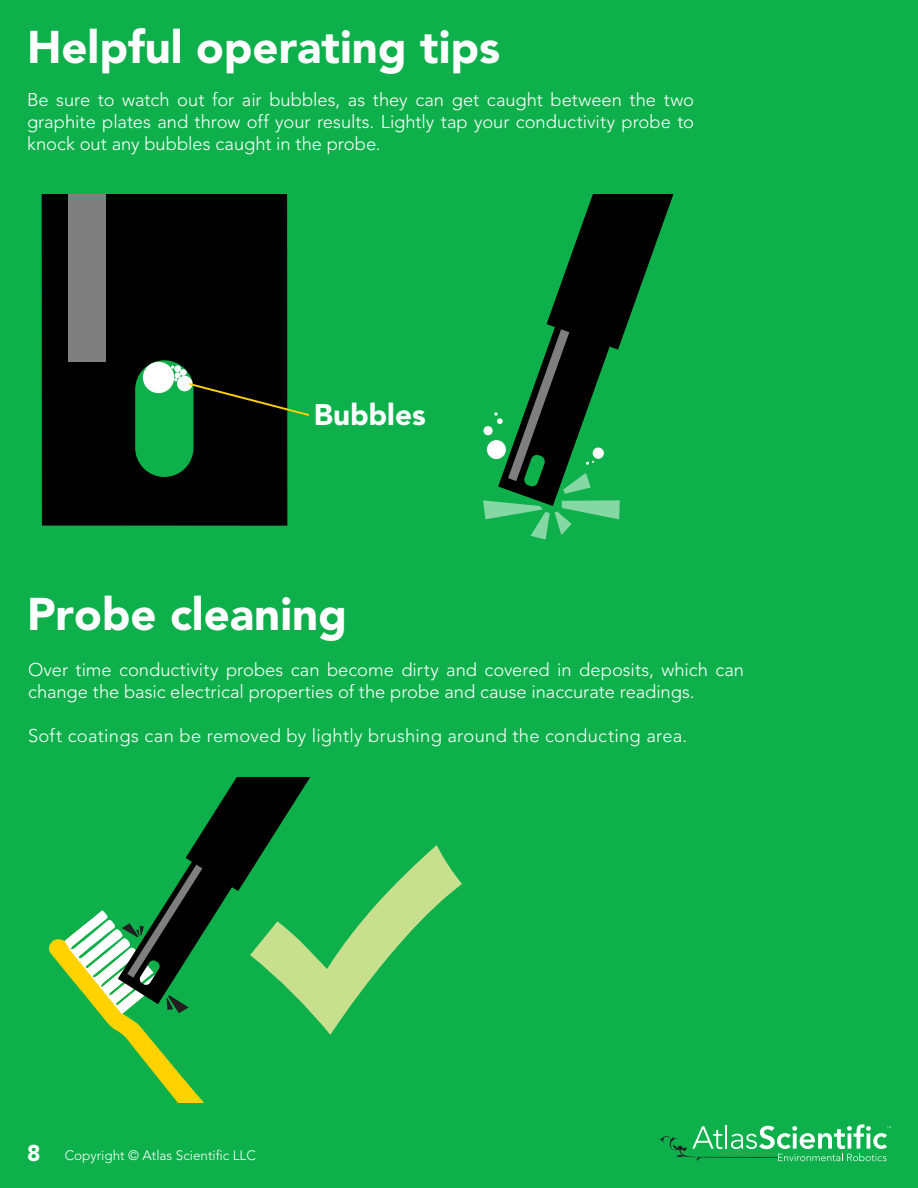
<style>
.page{position:relative;width:918px;height:1188px;background:#0db04b}
.page>*{position:absolute;margin:0;border:0;box-sizing:border-box;transform-origin:0 0}
.t1{font:900 45.45px "Avenir";color:#fff}
.t2{font:900 29.55px "Avenir";color:#fff}
.t3{font:300 18.3px/22px "Avenir";color:#fff;text-align:justify}
.t4{font:300 13.5px "Avenir";color:#fff}
.s1{font-weight:900;font-size:22.65px}
</style>
<div class="page">
<svg style="left:41px;top:194px;width:246px;height:332px;background:#000c05"></svg>
<div style="left:143px;top:362px;width:31px;height:31px;background:#fff;border-radius:50%"></div>
<div style="left:177px;top:376px;width:15px;height:15px;background:#fff;border-radius:50%"></div>
<div style="left:180px;top:369px;width:7px;height:7px;background:#fff;border-radius:50%"></div>
<svg style="left:171px;top:365px;width:10px;height:16px"></svg>
<div style="left:174px;top:365px;width:7px;height:7px;background:#fff;border-radius:50%"></div>
<svg style="left:187px;top:382px;width:122px;height:35px"></svg>
<div style="left:68px;top:193px;width:38px;height:169px;background:#7f7f7f"></div>
<svg style="left:483px;top:194px;width:191px;height:346px"></svg>
<hr style="left:28px;top:191px;width:668px;height:3px;background:#0eb04b">
<svg style="left:49px;top:939px;width:155px;height:164px"></svg>
<svg style="left:65px;top:777px;width:397px;height:258px"></svg>
<svg style="left:660px;top:1124px;width:231px;height:37px"></svg>
<p class="t1" style="left:27px;top:20px;width:475px">Helpful operating tips</p>
<p class="t3" style="left:27px;top:89px;width:669px">Be sure to watch out for air bubbles, as they can get caught between the two graphite plates and throw off your results. Lightly tap your conductivity probe to knock out any bubbles caught in the probe.</p>
<h2 class="t2" style="left:314px;top:397px;width:113px">Bubbles</h2>
<p class="t1" style="left:27px;top:587px;width:321px">Probe cleaning</p>
<p class="t3" style="left:28px;top:658px;width:718px">Over time conductivity probes can become dirty and covered in deposits, which can change the basic electrical properties of the probe and cause inaccurate readings.</p>
<p class="t3" style="left:28px;top:724px;width:661px">Soft coatings can be removed by lightly brushing around the conducting area.</p>
<p class="t4" style="left:27px;top:1148px;width:230px"><span class="s1">8</span> Copyright © Atlas Scientific LLC</p>
</div>
